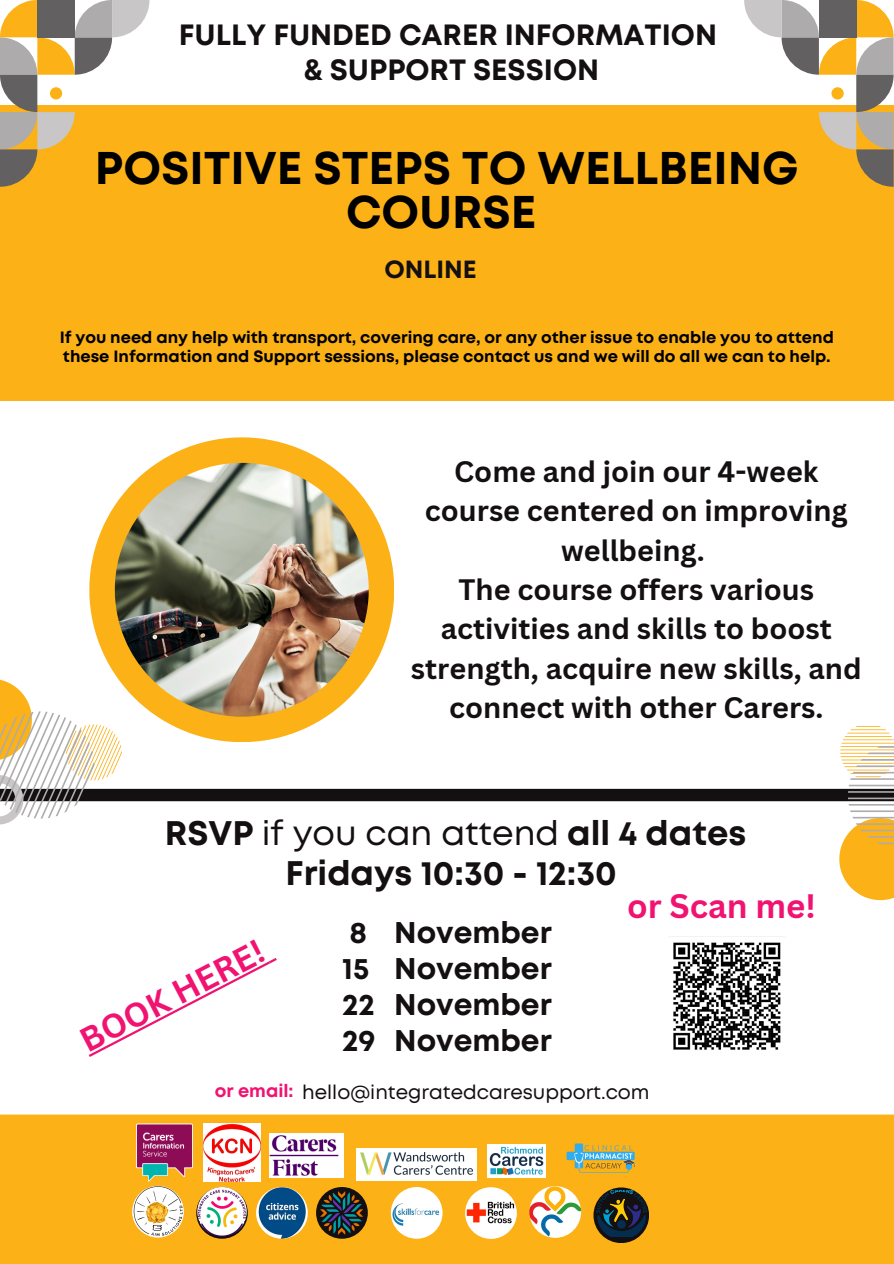
<style>
.page{position:relative;width:894px;height:1264px;background:#fff}
.page>*{position:absolute;margin:0;border:0;box-sizing:border-box;transform-origin:0 0}
.t1{font:700 45.75px/43.8px "Mont";color:#000;text-align:center}
.t2{font:34.05px "Mont";color:#140f10}
.t3{font:700 34.05px "Mont";color:#140f10}
.t4{font:700 33px "Canva Sans";color:#f11372}
.t5{font:700 29.85px/36px "Mont";color:#140f10}
.t6{font:700 29.25px/34.8px "Mont";color:#140f10;text-align:center}
.t7{font:700 28.8px/39.3px "Canva Sans";color:#140f10;text-align:center}
.t8{font:700 24.75px "Mont";color:#140f10}
.t9{font:19.65px "Mont";color:#140f10}
.t10{font:700 16.35px/19.2px "Mont";color:#000}
.s1{font-weight:700}
.s2{font-weight:700;font-size:17.85px;color:#f11372}
</style>
<div class="page">
<div style="left:0;top:105px;width:893px;height:295px;background:#fcb116"></div>
<div style="left:0;top:788px;width:893px;height:13px;background:#140f10"></div>
<svg style="left:89px;top:437px;width:305px;height:305px"></svg>
<img style="left:115px;top:463px;width:253px;height:253px">
<svg style="left:744px;top:0;width:149px;height:187px"></svg>
<div style="left:818px;top:0;width:38px;height:37px;background:#636061"></div>
<svg style="left:0;top:0;width:149px;height:187px"></svg>
<div style="left:37px;top:0;width:38px;height:37px;background:#636061"></div>
<svg style="left:822px;top:726px;width:71px;height:175px"></svg>
<svg style="left:0;top:663px;width:132px;height:162px"></svg>
<div style="left:0;top:1114px;width:893px;height:149px;background:#fcb116"></div>
<img style="left:529px;top:1186px;width:52px;height:51px;border-radius:50%">
<svg style="left:593px;top:1187px;width:56px;height:55px"></svg>
<img style="left:595px;top:1189px;width:52px;height:47px">
<img style="left:487px;top:1144px;width:59px;height:33px">
<img style="left:132px;top:1185px;width:52px;height:52px;border-radius:50%">
<svg style="left:196px;top:1187px;width:52px;height:51px"></svg>
<img style="left:197px;top:1186px;width:50px;height:50px;border-radius:50%">
<img style="left:256px;top:1186px;width:52px;height:52px;border-radius:50%">
<img style="left:391px;top:1186px;width:51px;height:52px;border-radius:50%">
<svg style="left:316px;top:1186px;width:52px;height:52px"></svg>
<img style="left:320px;top:1191px;width:44px;height:42px">
<img style="left:465px;top:1187px;width:51px;height:51px;border-radius:50%">
<div style="left:356px;top:1148px;width:120px;height:32px;background:#fff"></div>
<img style="left:360px;top:1152px;width:112px;height:22px">
<img style="left:136px;top:1123px;width:56px;height:58px">
<img style="left:203px;top:1123px;width:57px;height:58px">
<img style="left:566px;top:1143px;width:69px;height:30px">
<img style="left:668px;top:936px;width:116px;height:114px">
<svg style="left:89px;top:958px;width:188px;height:98px"></svg>
<img style="left:269px;top:1133px;width:75px;height:44px">
<p class="t6" style="left:179px;top:20px;width:539px">FULLY FUNDED CARER INFORMATION &amp; SUPPORT SESSION</p>
<p class="t1" style="left:95px;top:150px;width:705px">POSITIVE STEPS TO WELLBEING<br>COURSE</p>
<p class="t8" style="left:384px;top:260px;width:94px">ONLINE</p>
<p class="t10" style="left:60px;top:329px;width:775px">If you need any help with transport, covering care, or any other issue to enable you to attend these Information and Support sessions, please contact us and we will do all we can to help.</p>
<p class="t7" style="left:411px;top:451px;width:452px">Come and join our 4-week course centered on improving wellbeing.<br>The course offers various activities and skills to boost strength, acquire new skills, and connect with other Carers.</p>
<p class="t2" style="left:165px;top:820px;width:582px"><span class="s1">RSVP</span> if you can attend <span class="s1">all 4 dates</span></p>
<p class="t4" style="left:71px;top:1020px;width:204px;rotate:-27deg">BOOK HERE!</p>
<p class="t3" style="left:285px;top:860px;width:333px">Fridays 10:30 - 12:30</p>
<p class="t5" style="left:342px;top:916px;width:35px">8<br>15<br>22<br>29</p>
<p class="t5" style="left:394px;top:916px;width:159px;text-align:justify">November November November</p>
<p class="t5" style="left:394px;top:1024px;width:159px">November</p>
<p class="t4" style="left:627px;top:883px;width:190px">or Scan me!</p>
<h6 class="t9" style="left:215px;top:1084px;width:436px"><span class="s2">or email:</span> hello@integratedcaresupport.com</h6>
</div>
